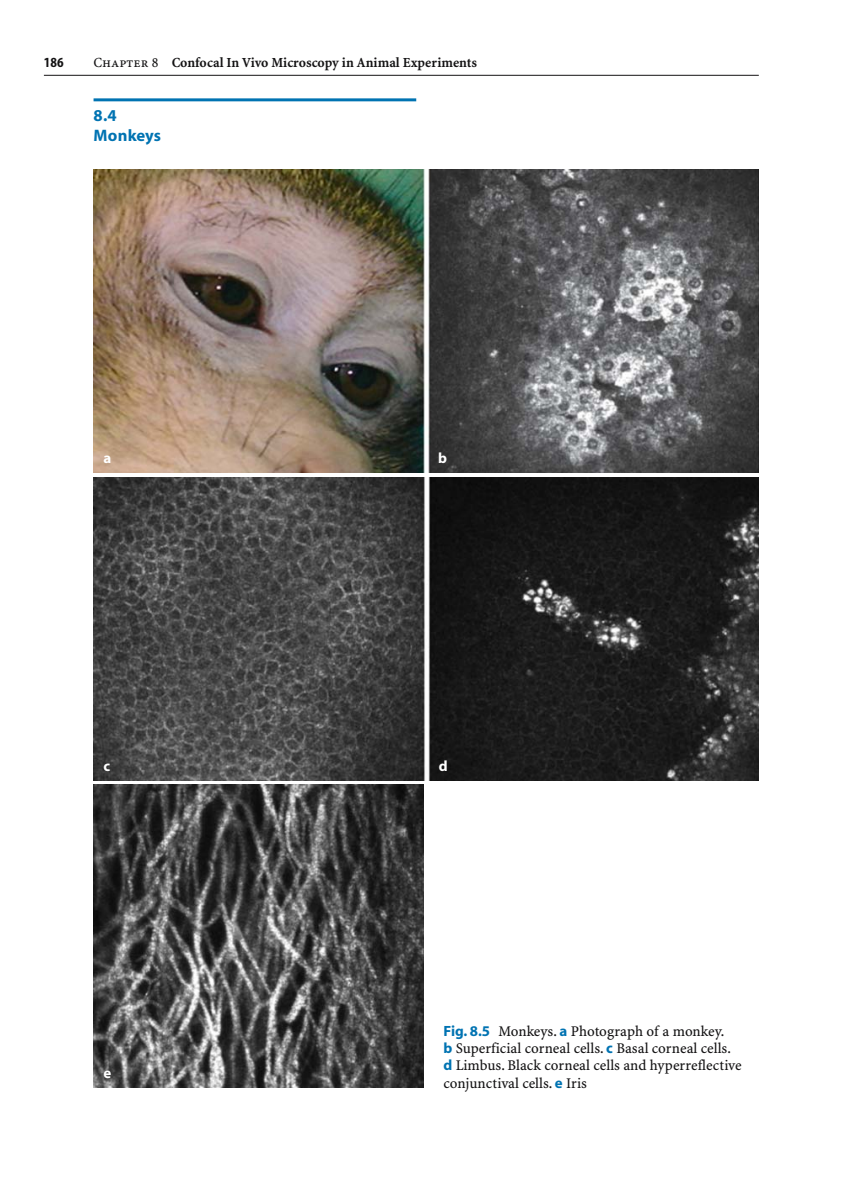
<style>
.page{position:relative;width:844px;height:1201px;background:#fff}
.page>*{position:absolute;margin:0;border:0;box-sizing:border-box;transform-origin:0 0}
.t1{font:16.62px/19.8px "Myriad MM 700 600";letter-spacing:.005em;color:#0073b2}
.t2{font:14.88px/17.3px "S Minion Plus";color:#141314}
.t3{font:14.88px "Myriad MM 700 600";color:#fff}
.t4{font:700 14px "S Minion Plus";color:#141314}
.t5{font:14px "Myriad MM 700 400";color:#141314}
.s1{font-family:"S Minion Plus SC";font-weight:400}
.s2{font-family:"Myriad MM 700 600";color:#0073b2}
</style>
<div class="page">
<hr style="left:44px;top:75px;width:714px;height:1px;background:#141314">
<img style="left:93px;top:170px;width:665px;height:302px">
<img style="left:93px;top:477px;width:665px;height:303px">
<img style="left:93px;top:785px;width:330px;height:302px">
<hr style="left:93px;top:98px;width:323px;height:3px;background:#0073b2">
<p class="t5" style="left:44px;top:55px;width:21px">186</p>
<p class="t4" style="left:93px;top:57px;width:385px"><span class="s1">Chapter 8</span> Confocal In Vivo Microscopy in Animal Experiments</p>
<p class="t1" style="left:93px;top:107px;width:69px">8.4<br>Monkeys</p>
<p class="t3" style="left:103px;top:452px;width:9px">a</p>
<p class="t3" style="left:438px;top:452px;width:10px">b</p>
<p class="t3" style="left:103px;top:760px;width:8px">c</p>
<p class="t3" style="left:438px;top:760px;width:10px">d</p>
<p class="t3" style="left:103px;top:1067px;width:9px">e</p>
<p class="t2" style="left:443px;top:1023px;width:299px"><span class="s2">Fig. 8.5</span> Monkeys. <span class="s2">a</span> Photograph of a monkey.<br><span class="s2">b</span> Superficial corneal cells. <span class="s2">c</span> Basal corneal cells. <span class="s2">d</span> Limbus. Black corneal cells and hyperreflective conjunctival cells. <span class="s2">e</span> Iris</p>
</div>
